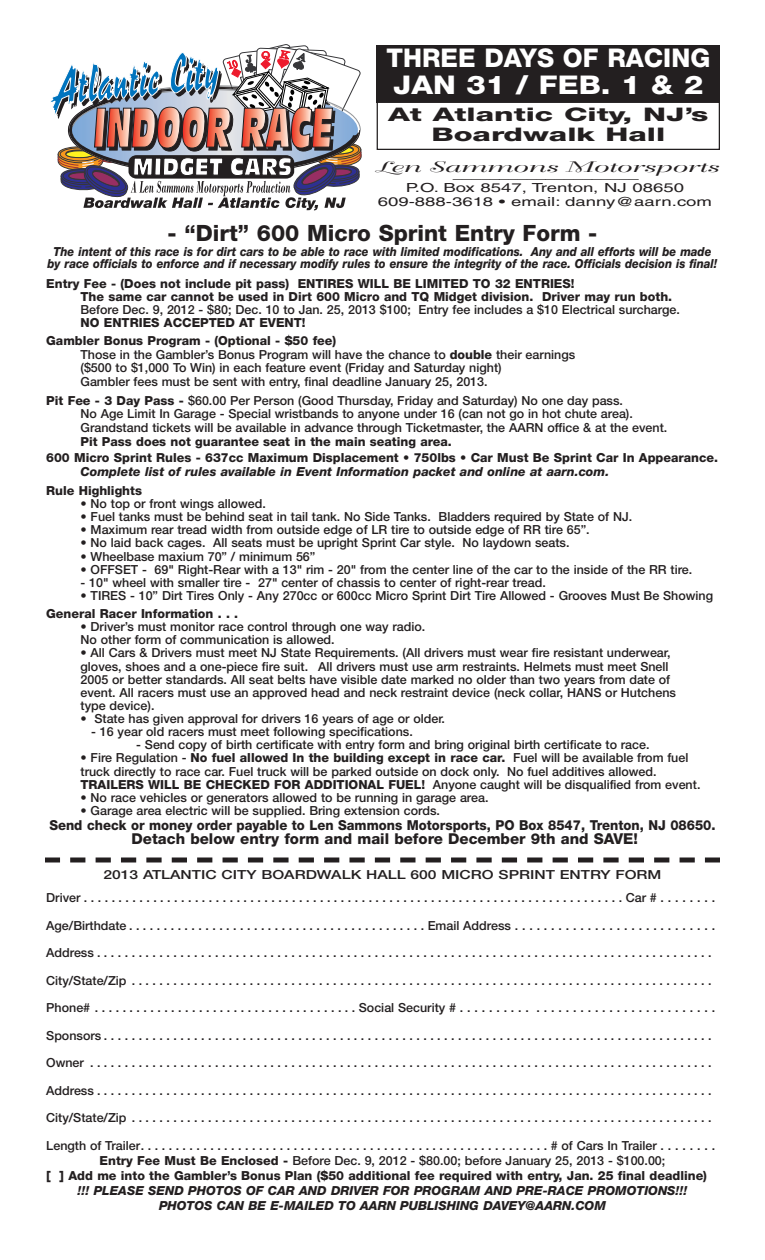
<style>
.page{position:relative;width:765px;height:1260px;background:#fff}
.page>*{position:absolute;margin:0;border:0;box-sizing:border-box;transform-origin:0 0}
.t1{font:800 25.75px/27.1px "Helvetica Neue";color:#fff}
.t2{font:800 22.5px "Helvetica Neue";color:#231f20}
.t3{font:800 18.75px/19.8px "Helvetica Neue";color:#231f20;text-align:center;scale:1.65 1}
.t4{font:800 15px "Helvetica Neue";color:#231f20}
.t5{font:15px "Bellevue";color:#231f20;scale:1.95 1}
.t6{font:800 13.75px "Helvetica Neue";color:#231f20;scale:.95 1}
.t7{font:13.25px "Bellevue";color:#231f20;scale:1.4 1}
.t8{font:500 12.5px/13.1px "Helvetica Neue";color:#231f20}
.t9{font:800 12.5px/13.1px "Helvetica Neue";color:#231f20}
.t10{font:italic 800 12.5px/12.5px "Helvetica Neue";color:#231f20;text-align:center;scale:.9 1}
.t11{font:italic 800 12.5px/15px "Helvetica Neue";color:#231f20;text-align:center}
.t12{font:500 12.5px/23.8px "Helvetica Neue";color:#231f20;text-align:center;scale:1.25 1}
.t13{font:12.5px/13.8px "Helvetica";color:#231f20;text-align:center;scale:1.48 1}
.s1{font-weight:800}
</style>
<div class="page">
<svg style="left:70px;top:858px;width:635px;height:4px"></svg>
<hr style="left:45px;top:858px;width:15px;height:4px;background:#231f20">
<hr style="left:705px;top:858px;width:15px;height:4px;background:#231f20">
<svg style="left:50px;top:45px;width:312px;height:165px"></svg>
<div style="left:377px;top:45px;width:343px;height:58px;background:#231f20"></div>
<div style="left:377px;top:102px;width:343px;height:48px;border:1px solid #231f20"></div>
<h1 class="t1" style="left:386px;top:46px;width:325px">THREE DAYS OF RACING<br>JAN 31 / FEB. 1 &amp; 2</h1>
<h3 class="t3" style="left:388px;top:106px;width:196px">At Atlantic City, NJ’s<br>Boardwalk Hall</h3>
<p class="t5" style="left:373px;top:161px;width:178px">Len Sammons Motorsports</p>
<p class="t7" style="left:452px;top:169px;width:134px">____________________</p>
<p class="t13" style="left:378px;top:182px;width:227px">P.O. Box 8547, Trenton, NJ 08650<br>609-888-3618 • email: danny@aarn.com</p>
<h2 class="t2" style="left:168px;top:224px;width:431px">- “Dirt” 600 Micro Sprint Entry Form -</h2>
<p class="t10" style="left:48px;top:246px;width:746px">The intent of this race is for dirt cars to be able to race with limited modifications. Any and all efforts will be made by race officials to enforce and if necessary modify rules to ensure the integrity of the race. Officials decision is final!</p>
<p class="t9" style="left:81px;top:278px;width:593px;text-indent:-34px">Entry Fee - (Does not include pit pass) ENTIRES WILL BE LIMITED TO 32 ENTRIES!<br>The same car cannot be used in Dirt 600 Micro and TQ Midget division. Driver may run both.</p>
<p class="t8" style="left:81px;top:304px;width:601px">Before Dec. 9, 2012 - $80; Dec. 10 to Jan. 25, 2013 $100; Entry fee includes a $10 Electrical surcharge.</p>
<p class="t9" style="left:46px;top:315px;width:292px;line-height:17.5px;text-align:center">NO ENTRIES ACCEPTED AT EVENT!<br>Gambler Bonus Program - (Optional - $50 fee)</p>
<p class="t8" style="left:81px;top:349px;width:496px;line-height:13.8px">Those in the Gambler’s Bonus Program will have the chance to <span class="s1">double</span> their earnings ($500 to $1,000 To Win) in each feature event (Friday and Saturday night)<br>Gambler fees must be sent with entry, final deadline January 25, 2013.</p>
<p class="t8" style="left:81px;top:395px;width:588px;line-height:13.5px;text-indent:-34px"><span class="s1">Pit Fee - 3 Day Pass -</span> $60.00 Per Person (Good Thursday, Friday and Saturday) No one day pass.<br>No Age Limit In Garage - Special wristbands to anyone under 16 (can not go in hot chute area).<br>Grandstand tickets will be available in advance through Ticketmaster, the AARN office &amp; at the event.</p>
<p class="t9" style="left:46px;top:434px;width:673px;line-height:16.9px;text-indent:34px">Pit Pass does not guarantee seat in the main seating area.<br>600 Micro Sprint Rules - 637cc Maximum Displacement • 750lbs • Car Must Be Sprint Car In Appearance.</p>
<p class="t11" style="left:81px;top:465px;width:530px">Complete list of rules available in Event Information packet and online at aarn.com.</p>
<p class="t9" style="left:46px;top:485px;width:97px">Rule Highlights</p>
<p class="t8" style="left:81px;top:498px;width:187px">• No top or front wings allowed.</p>
<p class="t8" style="left:81px;top:511px;width:553px">• Fuel tanks must be behind seat in tail tank. No Side Tanks. Bladders required by State of NJ.</p>
<p class="t8" style="left:81px;top:524px;width:511px">• Maximum rear tread width from outside edge of LR tire to outside edge of RR tire 65”.</p>
<p class="t8" style="left:81px;top:538px;width:491px">• No laid back cages. All seats must be upright Sprint Car style. No laydown seats.</p>
<p class="t8" style="left:81px;top:551px;width:236px">• Wheelbase maxium 70” / minimum 56”</p>
<p class="t8" style="left:81px;top:564px;width:613px">• OFFSET - 69" Right-Rear with a 13" rim - 20" from the center line of the car to the inside of the RR tire.</p>
<p class="t8" style="left:81px;top:577px;width:467px">- 10" wheel with smaller tire - 27" center of chassis to center of right-rear tread.</p>
<p class="t8" style="left:81px;top:590px;width:634px">• TIRES - 10” Dirt Tires Only - Any 270cc or 600cc Micro Sprint Dirt Tire Allowed - Grooves Must Be Showing</p>
<p class="t9" style="left:46px;top:608px;width:194px">General Racer Information . . .</p>
<p class="t8" style="left:81px;top:621px;width:346px">• Driver’s must monitor race control through one way radio.<br>No other form of communication is allowed.</p>
<p class="t8" style="left:81px;top:648px;width:597px">• All Cars &amp; Drivers must meet NJ State Requirements. (All drivers must wear fire resistant underwear, gloves, shoes and a one-piece fire suit. All drivers must use arm restraints. Helmets must meet Snell 2005 or better standards. All seat belts have visible date marked no older than two years from date of event. All racers must use an approved head and neck restraint device (neck collar, HANS or Hutchens type device).</p>
<p class="t8" style="left:81px;top:713px;width:366px">• State has given approval for drivers 16 years of age or older.</p>
<p class="t8" style="left:91px;top:726px;width:323px">- 16 year old racers must meet following specifications.</p>
<p class="t8" style="left:136px;top:739px;width:515px">- Send copy of birth certificate with entry form and bring original birth certificate to race.</p>
<p class="t8" style="left:81px;top:753px;width:621px">• Fire Regulation - <span class="s1">No fuel allowed In the building except in race car.</span> Fuel will be available from fuel truck directly to race car. Fuel truck will be parked outside on dock only. No fuel additives allowed.<br><span class="s1">TRAILERS WILL BE CHECKED FOR ADDITIONAL FUEL!</span> Anyone caught will be disqualified from event.</p>
<p class="t8" style="left:81px;top:792px;width:409px">• No race vehicles or generators allowed to be running in garage area.</p>
<p class="t8" style="left:81px;top:805px;width:361px">• Garage area electric will be supplied. Bring extension cords.</p>
<p class="t6" style="left:49px;top:820px;width:703px">Send check or money order payable to Len Sammons Motorsports, PO Box 8547, Trenton, NJ 08650.</p>
<p class="t4" style="left:132px;top:833px;width:508px">Detach below entry form and mail before December 9th and SAVE!</p>
<p class="t12" style="left:46px;top:863px;width:537px">2013 ATLANTIC CITY BOARDWALK HALL 600 MICRO SPRINT ENTRY FORM<br>Driver . . . . . . . . . . . . . . . . . . . . . . . . . . . . . . . . . . . . . . . . . . . . . . . . . . . . . . . . . . . . . . . . . . . . . . . . . . . . . . Car # . . . . . . . .</p>
<p class="t8" style="left:46px;top:920px;width:670px">Age/Birthdate . . . . . . . . . . . . . . . . . . . . . . . . . . . . . . . . . . . . . . . . . . . Email Address . . . . . . . . . . . . . . . . . . . . . . . . . . . .</p>
<p class="t8" style="left:46px;top:948px;width:667px">Address . . . . . . . . . . . . . . . . . . . . . . . . . . . . . . . . . . . . . . . . . . . . . . . . . . . . . . . . . . . . . . . . . . . . . . . . . . . . . . . . . . . . . . . . .</p>
<p class="t8" style="left:46px;top:975px;width:667px">City/State/Zip . . . . . . . . . . . . . . . . . . . . . . . . . . . . . . . . . . . . . . . . . . . . . . . . . . . . . . . . . . . . . . . . . . . . . . . . . . . . . . . . . . . .</p>
<p class="t8" style="left:46px;top:1003px;width:670px">Phone# . . . . . . . . . . . . . . . . . . . . . . . . . . . . . . . . . . . . . . Social Security # . . . . . . . . . . . . . . . . . . . . . . . . . . . . . . . . . . .</p>
<p class="t8" style="left:46px;top:1030px;width:667px">Sponsors . . . . . . . . . . . . . . . . . . . . . . . . . . . . . . . . . . . . . . . . . . . . . . . . . . . . . . . . . . . . . . . . . . . . . . . . . . . . . . . . . . . . . . . .</p>
<p class="t8" style="left:46px;top:1058px;width:667px">Owner . . . . . . . . . . . . . . . . . . . . . . . . . . . . . . . . . . . . . . . . . . . . . . . . . . . . . . . . . . . . . . . . . . . . . . . . . . . . . . . . . . . . . . . . . .</p>
<p class="t8" style="left:46px;top:1085px;width:667px">Address . . . . . . . . . . . . . . . . . . . . . . . . . . . . . . . . . . . . . . . . . . . . . . . . . . . . . . . . . . . . . . . . . . . . . . . . . . . . . . . . . . . . . . . . .</p>
<p class="t8" style="left:46px;top:1113px;width:667px">City/State/Zip . . . . . . . . . . . . . . . . . . . . . . . . . . . . . . . . . . . . . . . . . . . . . . . . . . . . . . . . . . . . . . . . . . . . . . . . . . . . . . . . . . . .</p>
<p class="t8" style="left:46px;top:1140px;width:670px">Length of Trailer. . . . . . . . . . . . . . . . . . . . . . . . . . . . . . . . . . . . . . . . . . . . . . . . . . . . . . . . . . . # of Cars In Trailer . . . . . . . .</p>
<p class="t8" style="left:100px;top:1155px;width:567px"><span class="s1">Entry Fee Must Be Enclosed -</span> Before Dec. 9, 2012 - $80.00; before January 25, 2013 - $100.00;</p>
<p class="t9" style="left:46px;top:1170px;width:662px">[ ] Add me into the Gambler’s Bonus Plan ($50 additional fee required with entry, Jan. 25 final deadline)</p>
<p class="t11" style="left:78px;top:1184px;width:611px">!!! PLEASE SEND PHOTOS OF CAR AND DRIVER FOR PROGRAM AND PRE-RACE PROMOTIONS!!!<br>PHOTOS CAN BE E-MAILED TO AARN PUBLISHING DAVEY@AARN.COM</p>
</div>
